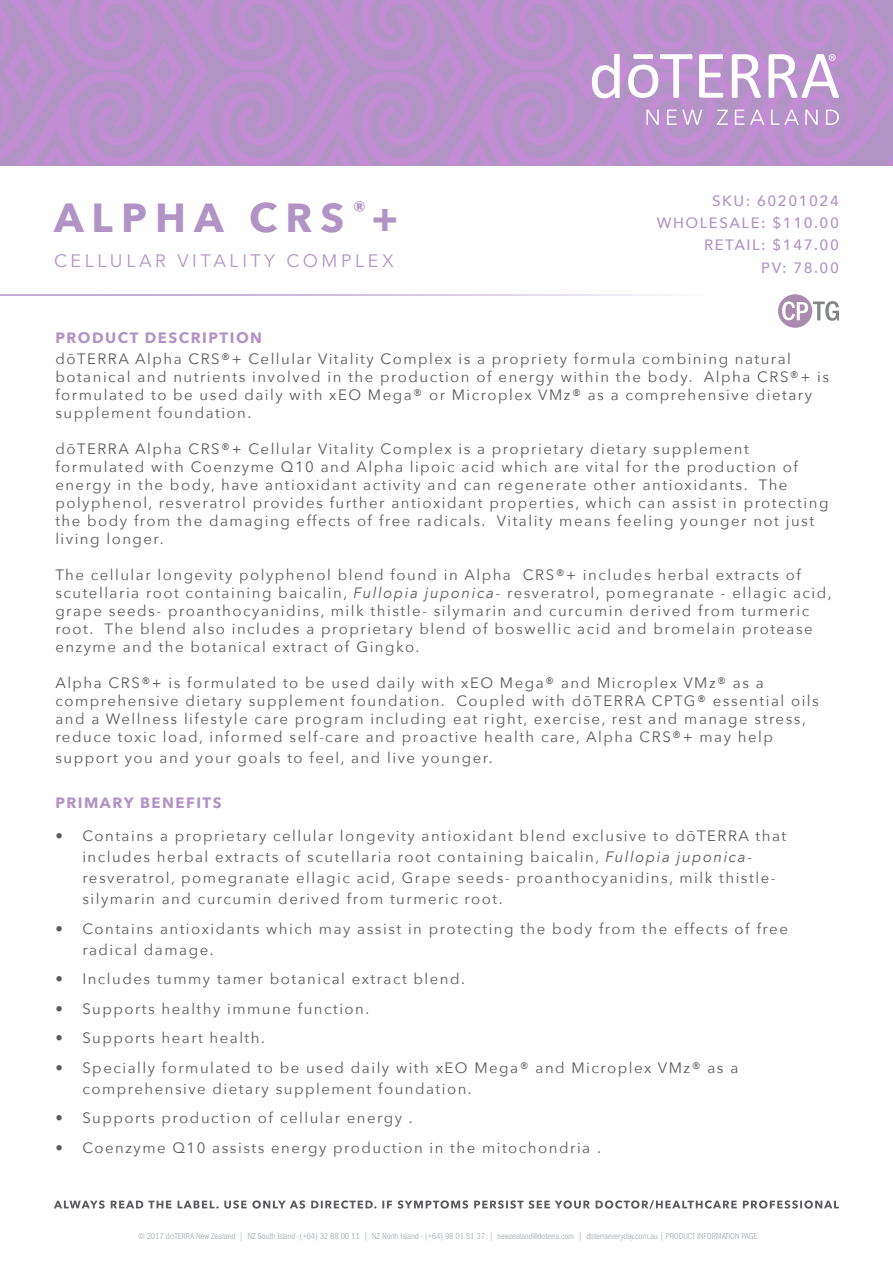
<style>
.page{position:relative;width:893px;height:1263px;background:#fff}
.page>*{position:absolute;margin:0;border:0;box-sizing:border-box;transform-origin:0 0}
.t1{font:700 40.5px "Avenir Next";letter-spacing:.2em;color:#b194c5}
.t2{font:18px "Avenir Next";letter-spacing:.2em;color:#b194c5}
.t3{font:15px/18px "Avenir Next";letter-spacing:.1em;color:#5a5a5d}
.t4{font:500 15px/22.2px "Avenir Next";letter-spacing:.1em;color:#b194c5;text-align:right}
.t5{font:700 15px "Avenir Next";letter-spacing:.1em;color:#b194c5}
.t6{font:condensed 9px "Franklin Gothic";letter-spacing:-.02em;color:#b2b7bb;scale:.96 1}
.s1{font-style:italic}
.s2{font-family:"Avenir Next";font-stretch:normal}
</style>
<div class="page">
<hr style="left:0;top:294px;width:839px;height:2px;background:#b194c5">
<svg style="left:778px;top:294px;width:61px;height:34px"></svg>
<svg style="left:54px;top:1200px;width:785px;height:9px"></svg>
<svg style="left:0;top:0;width:893px;height:166px;background:#ba94cc"></svg>
<h1 class="t1" style="left:54px;top:183px;width:346px">ALPHA CRS <sup>®</sup>+</h1>
<p class="t2" style="left:54px;top:245px;width:341px">CELLULAR VITALITY COMPLEX</p>
<p class="t4" style="left:657px;top:189px;width:184px">SKU: 60201024<br>WHOLESALE: $110.00<br>RETAIL: $147.00<br>PV: 78.00</p>
<p class="t5" style="left:55px;top:324px;width:208px">PRODUCT DESCRIPTION</p>
<p class="t3" style="left:55px;top:349px;width:775px">dōTERRA Alpha CRS®+ Cellular Vitality Complex is a propriety formula combining natural botanical and nutrients involved in the production of energy within the body. Alpha CRS®+ is formulated to be used daily with xEO Mega® or Microplex VMz® as a comprehensive dietary supplement foundation.</p>
<p class="t3" style="left:55px;top:439px;width:775px">dōTERRA Alpha CRS®+ Cellular Vitality Complex is a proprietary dietary supplement formulated with Coenzyme Q10 and Alpha lipoic acid which are vital for the production of energy in the body, have antioxidant activity and can regenerate other antioxidants. The polyphenol, resveratrol provides further antioxidant properties, which can assist in protecting the body from the damaging effects of free radicals. Vitality means feeling younger not just living longer.</p>
<p class="t3" style="left:55px;top:565px;width:778px">The cellular longevity polyphenol blend found in Alpha CRS®+ includes herbal extracts of scutellaria root containing baicalin, <span class="s1">Fullopia juponica</span>- resveratrol, pomegranate - ellagic acid, grape seeds- proanthocyanidins, milk thistle- silymarin and curcumin derived from turmeric root. The blend also includes a proprietary blend of boswellic acid and bromelain protease enzyme and the botanical extract of Gingko.</p>
<p class="t3" style="left:55px;top:673px;width:765px">Alpha CRS®+ is formulated to be used daily with xEO Mega® and Microplex VMz® as a comprehensive dietary supplement foundation. Coupled with dōTERRA CPTG® essential oils and a Wellness lifestyle care program including eat right, exercise, rest and manage stress, reduce toxic load, informed self-care and proactive health care, Alpha CRS®+ may help</p>
<p class="t3" style="left:55px;top:748px;width:439px">support you and your goals to feel, and live younger.</p>
<p class="t5" style="left:55px;top:790px;width:168px">PRIMARY BENEFITS</p>
<p class="t3" style="left:82px;top:825px;width:705px;line-height:21px;text-indent:-27px">• Contains a proprietary cellular longevity antioxidant blend exclusive to dōTERRA that includes herbal extracts of scutellaria root containing baicalin, <span class="s1">Fullopia juponica&shy;</span>resveratrol, pomegranate ellagic acid, Grape seeds- proanthocyanidins, milk thistle&shy;silymarin and curcumin derived from turmeric root.</p>
<p class="t3" style="left:82px;top:917px;width:707px;line-height:21px;text-indent:-27px">• Contains antioxidants which may assist in protecting the body from the effects of free radical damage.</p>
<p class="t3" style="left:55px;top:969px;width:411px">• Includes tummy tamer botanical extract blend.</p>
<p class="t3" style="left:55px;top:999px;width:316px">• Supports healthy immune function.</p>
<p class="t3" style="left:55px;top:1028px;width:211px">• Supports heart health.</p>
<p class="t3" style="left:82px;top:1056px;width:657px;line-height:21px;text-indent:-27px">• Specially formulated to be used daily with xEO Mega® and Microplex VMz® as a comprehensive dietary supplement foundation.</p>
<p class="t3" style="left:55px;top:1108px;width:359px">• Supports production of cellular energy .</p>
<p class="t3" style="left:55px;top:1138px;width:547px">• Coenzyme Q10 assists energy production in the mitochondria .</p>
<p class="t6" style="left:138px;top:1231px;width:647px">© 2017 d<span class="s2">ō</span>TERRA New Zealand | NZ South Island- (+64) 32 88 00 11 | NZ North Island - (+64) 98 01 51 37 | newzealand@doterra.com | doterraeveryday.com.au | PRODUCT INFORMATION PAGE</p>
</div>
